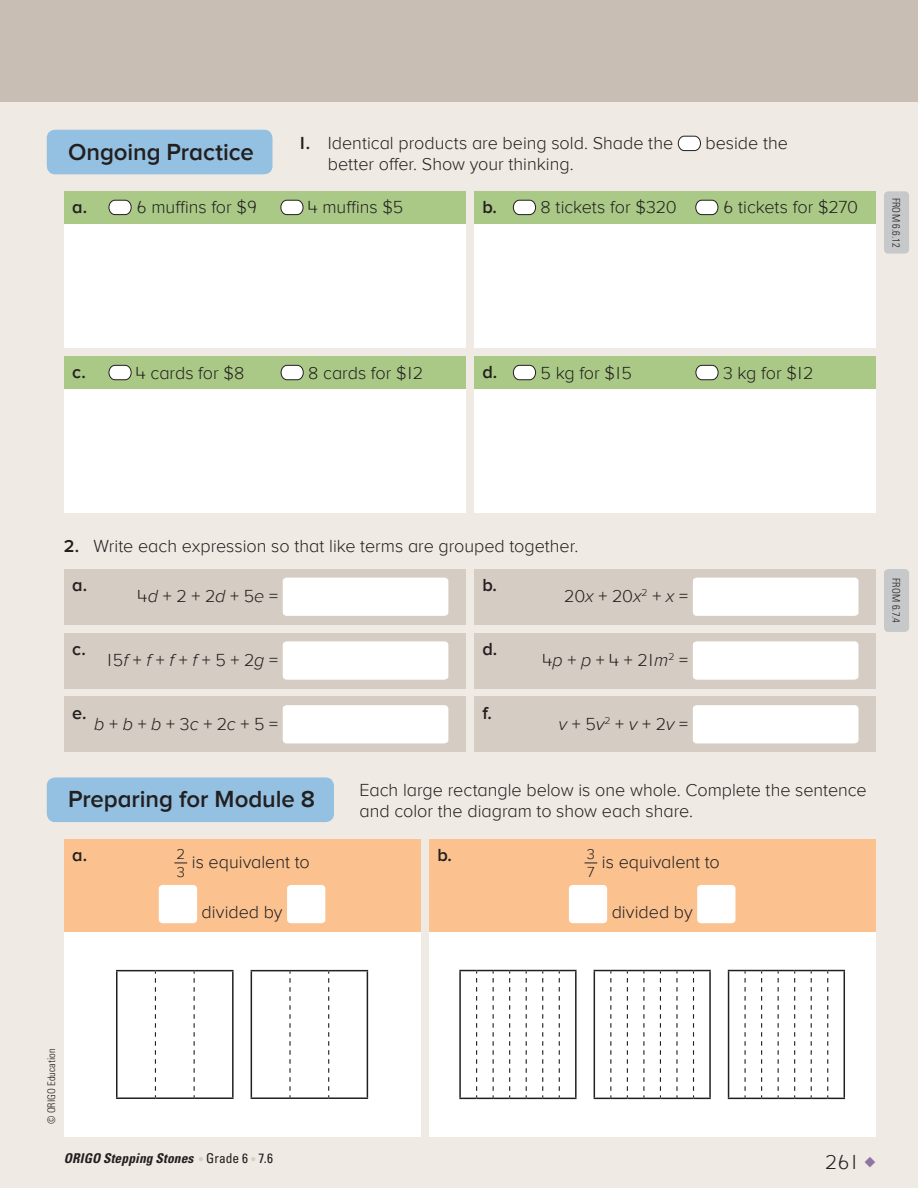
<style>
.page{position:relative;width:918px;height:1188px;background:#efeae3}
.page>*{position:absolute;margin:0;border:0;box-sizing:border-box;transform-origin:0 0}
.t1{font:700 24px "Version";letter-spacing:-.005em;color:#231f20}
.t2{font:300 21px "Version";color:#231f20}
.t3{font:300 18px/20.2px "Version";color:#231f20}
.t4{font:700 18px "Version";color:#231f20}
.t5{font:300 15px/18px "Version";color:#231f20}
.t6{font:italic 700 condensed 13.5px "Univers";letter-spacing:.01em;color:#231f20}
.t7{font:300 condensed 10.5px "Univers";color:#231f20}
.s1{font-weight:700}
.s2{font-style:italic}
.s3{font-weight:400;font-style:normal;color:#d7cfc4}
.s4{font-weight:400;font-style:normal}
.s5{color:#9173a4}
</style>
<div class="page">
<div style="left:0;top:0;width:918px;height:102px;background:#c9beb3"></div>
<div style="left:47px;top:777px;width:287px;height:45px;background:#94c1e1;border-radius:9px"></div>
<div style="left:884px;top:569px;width:25px;height:63px;background:#c7c8ca;border-radius:4px"></div>
<div style="left:884px;top:191px;width:25px;height:63px;background:#c7c8ca;border-radius:4px"></div>
<svg style="left:678px;top:135px;width:23px;height:16px"></svg>
<div style="left:47px;top:130px;width:226px;height:44px;background:#94c1e1;border-radius:9px"></div>
<div style="left:64px;top:191px;width:401px;height:157px;background:#fff"></div>
<div style="left:64px;top:191px;width:401px;height:33px;background:#aac986"></div>
<svg style="left:108px;top:199px;width:24px;height:16px"></svg>
<svg style="left:280px;top:199px;width:24px;height:16px"></svg>
<div style="left:474px;top:191px;width:401px;height:157px;background:#fff"></div>
<div style="left:474px;top:191px;width:401px;height:33px;background:#aac986"></div>
<svg style="left:513px;top:199px;width:23px;height:16px"></svg>
<svg style="left:695px;top:199px;width:24px;height:16px"></svg>
<div style="left:64px;top:356px;width:401px;height:157px;background:#fff"></div>
<div style="left:64px;top:356px;width:401px;height:33px;background:#aac986"></div>
<svg style="left:108px;top:365px;width:24px;height:15px"></svg>
<svg style="left:280px;top:365px;width:24px;height:15px"></svg>
<div style="left:474px;top:356px;width:401px;height:157px;background:#fff"></div>
<div style="left:474px;top:356px;width:401px;height:33px;background:#aac986"></div>
<svg style="left:513px;top:365px;width:23px;height:15px"></svg>
<svg style="left:695px;top:365px;width:24px;height:15px"></svg>
<div style="left:474px;top:569px;width:401px;height:55px;background:#d5cdc3"></div>
<div style="left:693px;top:578px;width:165px;height:38px;background:#fff;border-radius:4px"></div>
<div style="left:64px;top:569px;width:401px;height:55px;background:#d5cdc3"></div>
<div style="left:283px;top:578px;width:165px;height:38px;background:#fff;border-radius:4px"></div>
<div style="left:64px;top:633px;width:401px;height:55px;background:#d5cdc3"></div>
<div style="left:283px;top:641px;width:165px;height:39px;background:#fff;border-radius:4px"></div>
<div style="left:64px;top:697px;width:401px;height:55px;background:#d5cdc3"></div>
<div style="left:283px;top:705px;width:165px;height:38px;background:#fff;border-radius:4px"></div>
<div style="left:474px;top:697px;width:401px;height:55px;background:#d5cdc3"></div>
<div style="left:693px;top:705px;width:165px;height:38px;background:#fff;border-radius:4px"></div>
<div style="left:474px;top:633px;width:401px;height:55px;background:#d5cdc3"></div>
<div style="left:693px;top:641px;width:165px;height:39px;background:#fff;border-radius:4px"></div>
<div style="left:64px;top:839px;width:356px;height:298px;background:#fff"></div>
<div style="left:64px;top:839px;width:356px;height:93px;background:#fbc290"></div>
<div style="left:429px;top:839px;width:446px;height:298px;background:#fff"></div>
<div style="left:429px;top:839px;width:446px;height:93px;background:#fbc290"></div>
<svg style="left:174px;top:863px;width:13px;height:1px"></svg>
<div style="left:159px;top:885px;width:38px;height:38px;background:#fff;border-radius:4px"></div>
<div style="left:287px;top:885px;width:38px;height:38px;background:#fff;border-radius:4px"></div>
<svg style="left:585px;top:863px;width:12px;height:1px"></svg>
<div style="left:569px;top:885px;width:38px;height:38px;background:#fff;border-radius:4px"></div>
<div style="left:697px;top:885px;width:38px;height:38px;background:#fff;border-radius:4px"></div>
<hr style="left:116px;top:970px;width:39px;height:1px;background:#231f20">
<hr style="left:116px;top:971px;width:2px;height:126px;background:#231f20">
<hr style="left:155px;top:970px;width:39px;height:1px;background:#231f20">
<hr style="left:194px;top:970px;width:40px;height:1px;background:#231f20">
<hr style="left:232px;top:971px;width:2px;height:126px;background:#231f20">
<hr style="left:116px;top:1097px;width:39px;height:2px;background:#231f20">
<hr style="left:155px;top:1097px;width:39px;height:2px;background:#231f20">
<hr style="left:194px;top:1097px;width:40px;height:2px;background:#231f20">
<svg style="left:155px;top:971px;width:1px;height:126px"></svg>
<svg style="left:194px;top:971px;width:1px;height:126px"></svg>
<hr style="left:251px;top:970px;width:39px;height:1px;background:#231f20">
<hr style="left:251px;top:971px;width:1px;height:126px;background:#231f20">
<hr style="left:290px;top:970px;width:39px;height:1px;background:#231f20">
<hr style="left:329px;top:970px;width:39px;height:1px;background:#231f20">
<hr style="left:367px;top:971px;width:1px;height:126px;background:#231f20">
<hr style="left:251px;top:1097px;width:39px;height:2px;background:#231f20">
<hr style="left:290px;top:1097px;width:39px;height:2px;background:#231f20">
<hr style="left:329px;top:1097px;width:39px;height:2px;background:#231f20">
<svg style="left:289px;top:971px;width:2px;height:126px"></svg>
<svg style="left:328px;top:971px;width:1px;height:126px"></svg>
<svg style="left:594px;top:970px;width:117px;height:129px"></svg>
<svg style="left:459px;top:970px;width:118px;height:129px"></svg>
<svg style="left:728px;top:970px;width:117px;height:129px"></svg>
<h1 class="t1" style="left:68px;top:138px;width:187px">Ongoing Practice</h1>
<p class="t3" style="left:298px;top:134px;width:377px"><span class="s1">1.</span> Identical products are being sold. Shade the</p>
<p class="t3" style="left:706px;top:134px;width:84px">beside the</p>
<p class="t3" style="left:328px;top:154px;width:247px">better offer. Show your thinking.</p>
<p class="t4" style="left:72px;top:197px;width:16px">a.</p>
<p class="t3" style="left:136px;top:198px;width:122px">6 muffins for $9</p>
<p class="t3" style="left:308px;top:198px;width:97px">4 muffins $5</p>
<p class="t4" style="left:482px;top:197px;width:16px">b.</p>
<p class="t3" style="left:541px;top:198px;width:138px">8 tickets for $320</p>
<p class="t3" style="left:723px;top:198px;width:137px">6 tickets for $270</p>
<p class="t7" style="left:902px;top:198px;width:51px;rotate:90deg">FROM 6.6.12</p>
<p class="t4" style="left:72px;top:362px;width:15px">c.</p>
<p class="t3" style="left:136px;top:363px;width:110px">4 cards for $8</p>
<p class="t3" style="left:308px;top:363px;width:116px">8 cards for $12</p>
<p class="t4" style="left:482px;top:362px;width:16px">d.</p>
<p class="t3" style="left:541px;top:363px;width:93px">5 kg for $15</p>
<p class="t3" style="left:723px;top:363px;width:92px">3 kg for $12</p>
<p class="t3" style="left:64px;top:536px;width:516px"><span class="s1">2.</span> Write each expression so that like terms are grouped together.</p>
<p class="t4" style="left:72px;top:575px;width:16px">a.</p>
<p class="t3" style="left:138px;top:587px;width:142px">4<span class="s2">d</span> + 2 + 2<span class="s2">d</span> + 5<span class="s2">e</span> =</p>
<p class="t4" style="left:482px;top:575px;width:16px">b.</p>
<p class="t3" style="left:564px;top:587px;width:125px">20<span class="s2">x</span> + 20<span class="s2">x</span><sup>2</sup> + <span class="s2">x</span> =</p>
<p class="t4" style="left:72px;top:639px;width:15px">c.</p>
<p class="t3" style="left:106px;top:650px;width:174px">15<span class="s2">f</span> + <span class="s2">f</span> + <span class="s2">f</span> + <span class="s2">f</span> + 5 + 2<span class="s2">g</span> =</p>
<p class="t4" style="left:482px;top:639px;width:16px">d.</p>
<p class="t3" style="left:543px;top:650px;width:147px">4<span class="s2">p</span> + <span class="s2">p</span> + 4 + 21<span class="s2">m</span><sup>2</sup> =</p>
<p class="t4" style="left:72px;top:703px;width:16px">e.</p>
<p class="t3" style="left:94px;top:714px;width:185px"><span class="s2">b</span> + <span class="s2">b</span> + <span class="s2">b</span> + 3<span class="s2">c</span> + 2<span class="s2">c</span> + 5 =</p>
<p class="t4" style="left:482px;top:703px;width:11px">f.</p>
<p class="t3" style="left:559px;top:714px;width:131px"><span class="s2">v</span> + 5<span class="s2">v</span><sup>2</sup> + <span class="s2">v</span> + 2<span class="s2">v</span> =</p>
<h1 class="t1" style="left:68px;top:786px;width:249px">Preparing for Module 8</h1>
<p class="t3" style="left:360px;top:781px;width:509px">Each large rectangle below is one whole. Complete the sentence and color the diagram to show each share.</p>
<p class="t5" style="left:177px;top:845px;width:10px">2<br>3</p>
<p class="t3" style="left:192px;top:853px;width:119px">is equivalent to</p>
<p class="t3" style="left:202px;top:902px;width:82px">divided by</p>
<p class="t4" style="left:72px;top:845px;width:16px">a.</p>
<p class="t4" style="left:437px;top:845px;width:16px">b.</p>
<p class="t5" style="left:587px;top:845px;width:10px">3<br>7</p>
<p class="t3" style="left:602px;top:853px;width:119px">is equivalent to</p>
<p class="t3" style="left:612px;top:902px;width:82px">divided by</p>
<p class="t7" style="left:902px;top:578px;width:46px;rotate:90deg">FROM 6.7.4</p>
<p class="t7" style="left:45px;top:1124px;width:77px;rotate:-90deg">© ORIGO Education</p>
<p class="t6" style="left:64px;top:1150px;width:211px">ORIGO Stepping Stones <span class="s3">•</span> <span class="s4">Grade 6</span> <span class="s3">•</span> <span class="s4">7.6</span></p>
<p class="t2" style="left:825px;top:1151px;width:52px">261 <span class="s5">♦</span></p>
</div>
